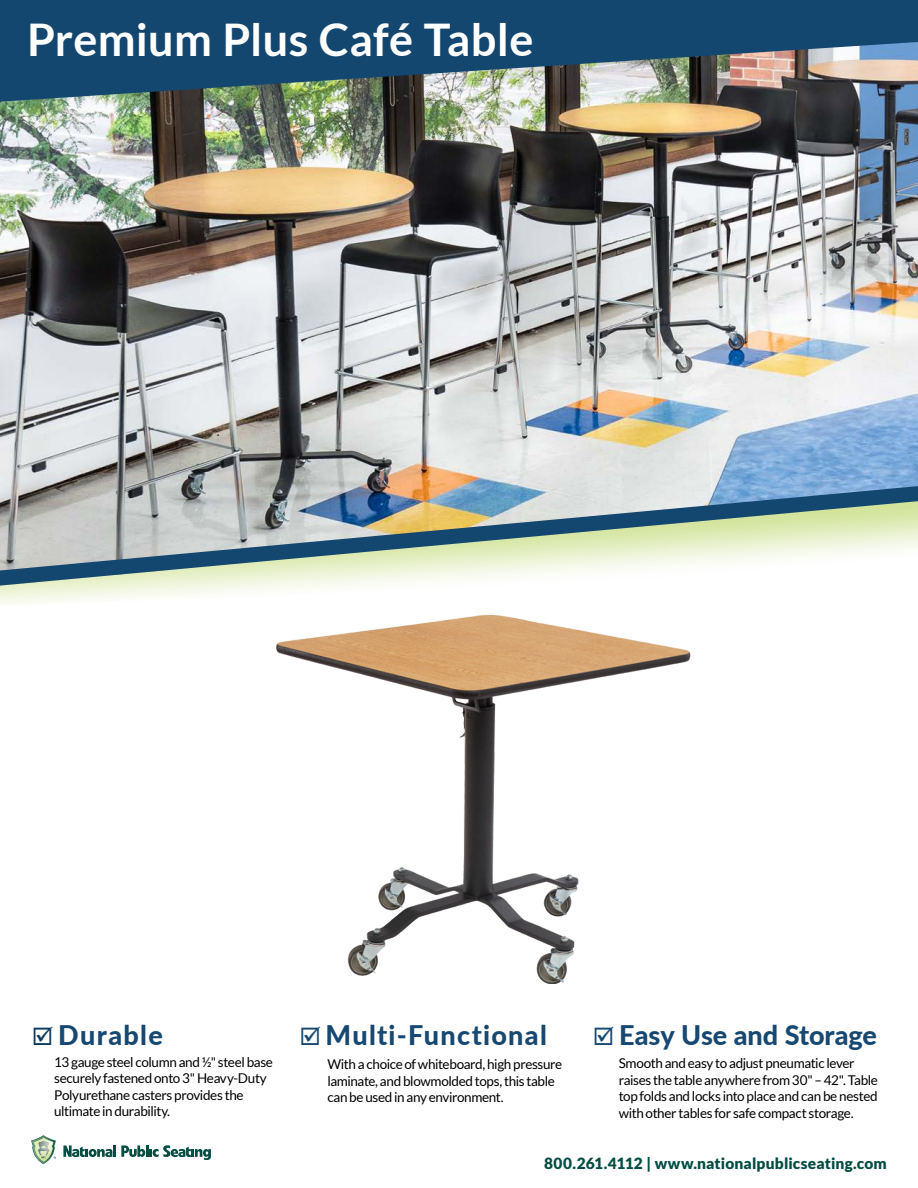
<style>
.page{position:relative;width:918px;height:1188px;background:#fff}
.page>*{position:absolute;margin:0;border:0;box-sizing:border-box;transform-origin:0 0}
.t1{font:700 45px "Lato";letter-spacing:.005em;color:#fff}
.t2{font:800 27px "Lato";letter-spacing:.045em;color:#164871}
.t3{font:800 27px "Lato";letter-spacing:-.005em;color:#164871}
.t4{font:900 15.45px "Lato";letter-spacing:.005em;color:#044d43}
.t5{font:13.5px/16.5px "Lato";letter-spacing:-.025em;color:#000}
.s1{color:#0d3b5f}
</style>
<div class="page">
<img style="left:0;top:102px;width:918px;height:374px">
<img style="left:0;top:0;width:918px;height:102px">
<svg style="left:0;top:595px;width:173px;height:10px"></svg>
<svg style="left:0;top:476px;width:918px;height:119px"></svg>
<svg style="left:63px;top:1145px;width:148px;height:15px"></svg>
<svg style="left:31px;top:1135px;width:25px;height:29px"></svg>
<img style="left:206px;top:455px;width:500px;height:529px">
<p class="t1" style="left:27px;top:14px;width:508px">Premium Plus Café Table</p>
<p class="t2" style="left:32px;top:1015px;width:133px"><span class="s1">☑</span> Durable</p>
<p class="t5" style="left:54px;top:1053px;width:220px">13 gauge steel column and ½" steel base securely fastened onto 3" Heavy-Duty Polyurethane casters provides the ultimate in durability.</p>
<p class="t2" style="left:299px;top:1015px;width:249px">☑ Multi-Functional</p>
<p class="t5" style="left:327px;top:1056px;width:236px">With a choice of whiteboard, high pressure laminate, and blowmolded tops, this table can be used in any environment.</p>
<p class="t3" style="left:593px;top:1015px;width:286px">☑ Easy Use and Storage</p>
<p class="t5" style="left:619px;top:1055px;width:261px">Smooth and easy to adjust pneumatic lever raises the table anywhere from 30" – 42". Table top folds and locks into place and can be nested with other tables for safe compact storage.</p>
<p class="t4" style="left:544px;top:1154px;width:344px">800.261.4112 | www.nationalpublicseating.com</p>
</div>
